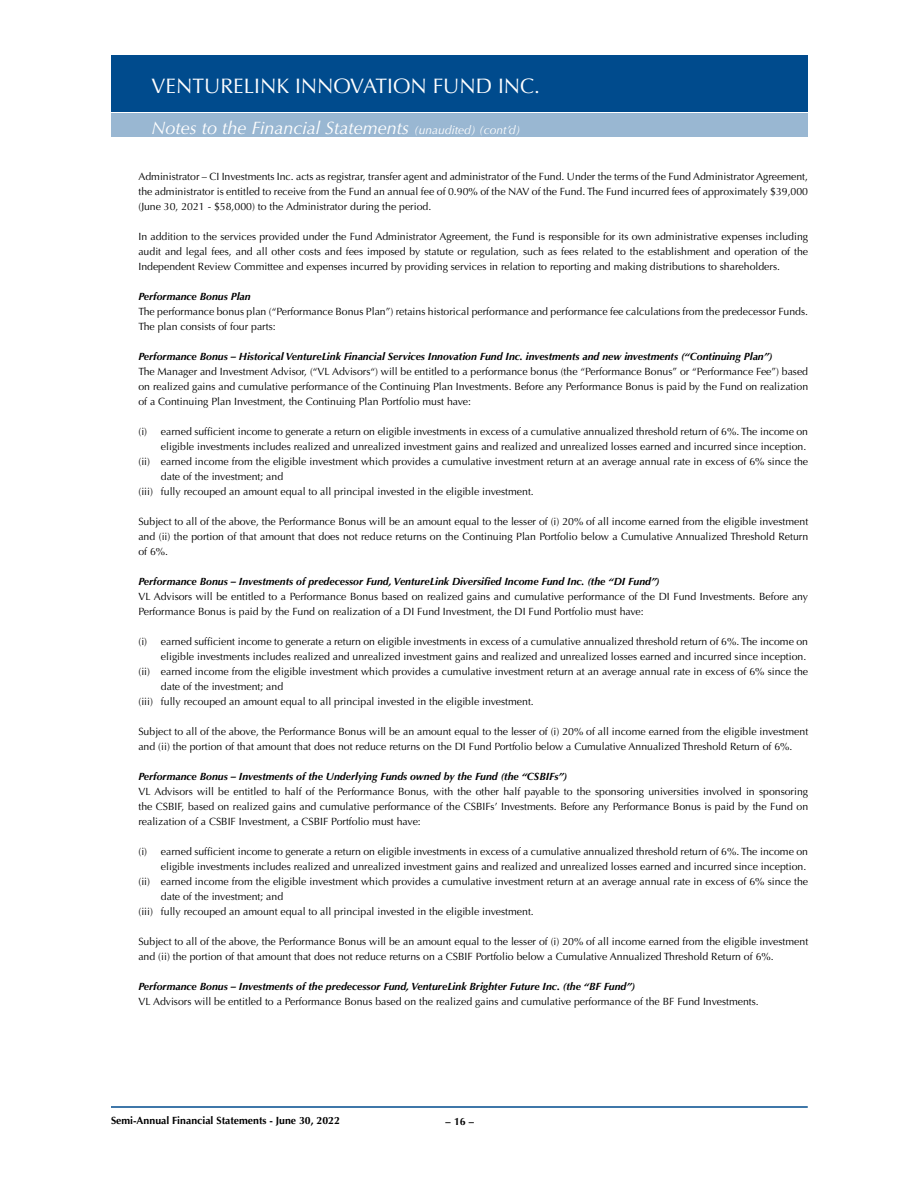
<style>
.page{position:relative;width:918px;height:1188px;background:#fff}
.page>*{position:absolute;margin:0;border:0;box-sizing:border-box;transform-origin:0 0}
.t1{font:21px "Optima";color:#fff}
.t2{font:italic 18px "Optima";color:#fff}
.t3{font:10.5px/15px "Optima";color:#000;text-align:justify}
.t4{font:italic 700 10.5px "Optima";color:#000}
.t5{font:700 10.5px "Optima";color:#000}
.s1{font-size:12px}
</style>
<div class="page">
<hr style="left:111px;top:1106px;width:697px;height:2px;background:#004b8d">
<div style="left:111px;top:55px;width:697px;height:57px;background:#004b8d"></div>
<div style="left:111px;top:113px;width:697px;height:24px;background:#99b7d2"></div>
<h1 class="t1" style="left:152px;top:74px;width:390px">VENTURELINK INNOVATION FUND INC.</h1>
<h2 class="t2" style="left:152px;top:117px;width:370px">Notes to the Financial Statements <span class="s1">(unaudited) (cont’d)</span></h2>
<p class="t3" style="left:138px;top:169px;width:671px">Administrator – CI Investments Inc. acts as registrar, transfer agent and administrator of the Fund. Under the terms of the Fund Administrator Agreement, the administrator is entitled to receive from the Fund an annual fee of 0.90% of the NAV of the Fund. The Fund incurred fees of approximately $39,000 (June 30, 2021 - $58,000) to the Administrator during the period.</p>
<p class="t3" style="left:138px;top:229px;width:671px">In addition to the services provided under the Fund Administrator Agreement, the Fund is responsible for its own administrative expenses including audit and legal fees, and all other costs and fees imposed by statute or regulation, such as fees related to the establishment and operation of the Independent Review Committee and expenses incurred by providing services in relation to reporting and making distributions to shareholders.</p>
<p class="t4" style="left:138px;top:290px;width:114px">Performance Bonus Plan</p>
<p class="t3" style="left:138px;top:304px;width:671px">The performance bonus plan (“Performance Bonus Plan”) retains historical performance and performance fee calculations from the predecessor Funds.<br>The plan consists of four parts:</p>
<p class="t4" style="left:138px;top:350px;width:636px">Performance Bonus – Historical VentureLink Financial Services Innovation Fund Inc. investments and new investments (“Continuing Plan”)</p>
<p class="t3" style="left:138px;top:364px;width:671px">The Manager and Investment Advisor, (“VL Advisors“) will be entitled to a performance bonus (the “Performance Bonus” or “Performance Fee”) based on realized gains and cumulative performance of the Continuing Plan Investments. Before any Performance Bonus is paid by the Fund on realization of a Continuing Plan Investment, the Continuing Plan Portfolio must have:</p>
<p class="t3" style="left:138px;top:424px;width:671px">(i) earned sufficient income to generate a return on eligible investments in excess of a cumulative annualized threshold return of 6%. The income on</p>
<p class="t3" style="left:161px;top:439px;width:647px">eligible investments includes realized and unrealized investment gains and realized and unrealized losses earned and incurred since inception.</p>
<p class="t3" style="left:138px;top:454px;width:671px">(ii) earned income from the eligible investment which provides a cumulative investment return at an average annual rate in excess of 6% since the</p>
<p class="t3" style="left:161px;top:469px;width:124px">date of the investment; and</p>
<p class="t3" style="left:138px;top:484px;width:397px">(iii) fully recouped an amount equal to all principal invested in the eligible investment.</p>
<p class="t3" style="left:138px;top:514px;width:671px">Subject to all of the above, the Performance Bonus will be an amount equal to the lesser of (i) 20% of all income earned from the eligible investment and (ii) the portion of that amount that does not reduce returns on the Continuing Plan Portfolio below a Cumulative Annualized Threshold Return of 6%.</p>
<p class="t4" style="left:138px;top:575px;width:523px">Performance Bonus – Investments of predecessor Fund, VentureLink Diversified Income Fund Inc. (the “DI Fund”)</p>
<p class="t3" style="left:138px;top:589px;width:671px">VL Advisors will be entitled to a Performance Bonus based on realized gains and cumulative performance of the DI Fund Investments. Before any<br>Performance Bonus is paid by the Fund on realization of a DI Fund Investment, the DI Fund Portfolio must have:</p>
<p class="t3" style="left:138px;top:634px;width:671px">(i) earned sufficient income to generate a return on eligible investments in excess of a cumulative annualized threshold return of 6%. The income on</p>
<p class="t3" style="left:161px;top:649px;width:647px">eligible investments includes realized and unrealized investment gains and realized and unrealized losses earned and incurred since inception.</p>
<p class="t3" style="left:138px;top:664px;width:671px">(ii) earned income from the eligible investment which provides a cumulative investment return at an average annual rate in excess of 6% since the</p>
<p class="t3" style="left:161px;top:679px;width:124px">date of the investment; and</p>
<p class="t3" style="left:138px;top:694px;width:397px">(iii) fully recouped an amount equal to all principal invested in the eligible investment.</p>
<p class="t3" style="left:138px;top:724px;width:671px">Subject to all of the above, the Performance Bonus will be an amount equal to the lesser of (i) 20% of all income earned from the eligible investment and (ii) the portion of that amount that does not reduce returns on the DI Fund Portfolio below a Cumulative Annualized Threshold Return of 6%.</p>
<p class="t4" style="left:138px;top:770px;width:430px">Performance Bonus – Investments of the Underlying Funds owned by the Fund (the “CSBIFs”)</p>
<p class="t3" style="left:138px;top:784px;width:671px">VL Advisors will be entitled to half of the Performance Bonus, with the other half payable to the sponsoring universities involved in sponsoring the CSBIF, based on realized gains and cumulative performance of the CSBIFs’ Investments. Before any Performance Bonus is paid by the Fund on realization of a CSBIF Investment, a CSBIF Portfolio must have:</p>
<p class="t3" style="left:138px;top:844px;width:671px">(i) earned sufficient income to generate a return on eligible investments in excess of a cumulative annualized threshold return of 6%. The income on</p>
<p class="t3" style="left:161px;top:859px;width:647px">eligible investments includes realized and unrealized investment gains and realized and unrealized losses earned and incurred since inception.</p>
<p class="t3" style="left:138px;top:874px;width:671px">(ii) earned income from the eligible investment which provides a cumulative investment return at an average annual rate in excess of 6% since the</p>
<p class="t3" style="left:161px;top:889px;width:124px">date of the investment; and</p>
<p class="t3" style="left:138px;top:904px;width:397px">(iii) fully recouped an amount equal to all principal invested in the eligible investment.</p>
<p class="t3" style="left:138px;top:934px;width:671px">Subject to all of the above, the Performance Bonus will be an amount equal to the lesser of (i) 20% of all income earned from the eligible investment and (ii) the portion of that amount that does not reduce returns on a CSBIF Portfolio below a Cumulative Annualized Threshold Return of 6%.</p>
<p class="t4" style="left:138px;top:980px;width:498px">Performance Bonus – Investments of the predecessor Fund, VentureLink Brighter Future Inc. (the “BF Fund”)</p>
<p class="t3" style="left:138px;top:994px;width:622px">VL Advisors will be entitled to a Performance Bonus based on the realized gains and cumulative performance of the BF Fund Investments.</p>
<p class="t5" style="left:111px;top:1114px;width:230px">Semi-Annual Financial Statements - June 30, 2022</p>
<p class="t5" style="left:446px;top:1115px;width:30px">– 16 –</p>
</div>
